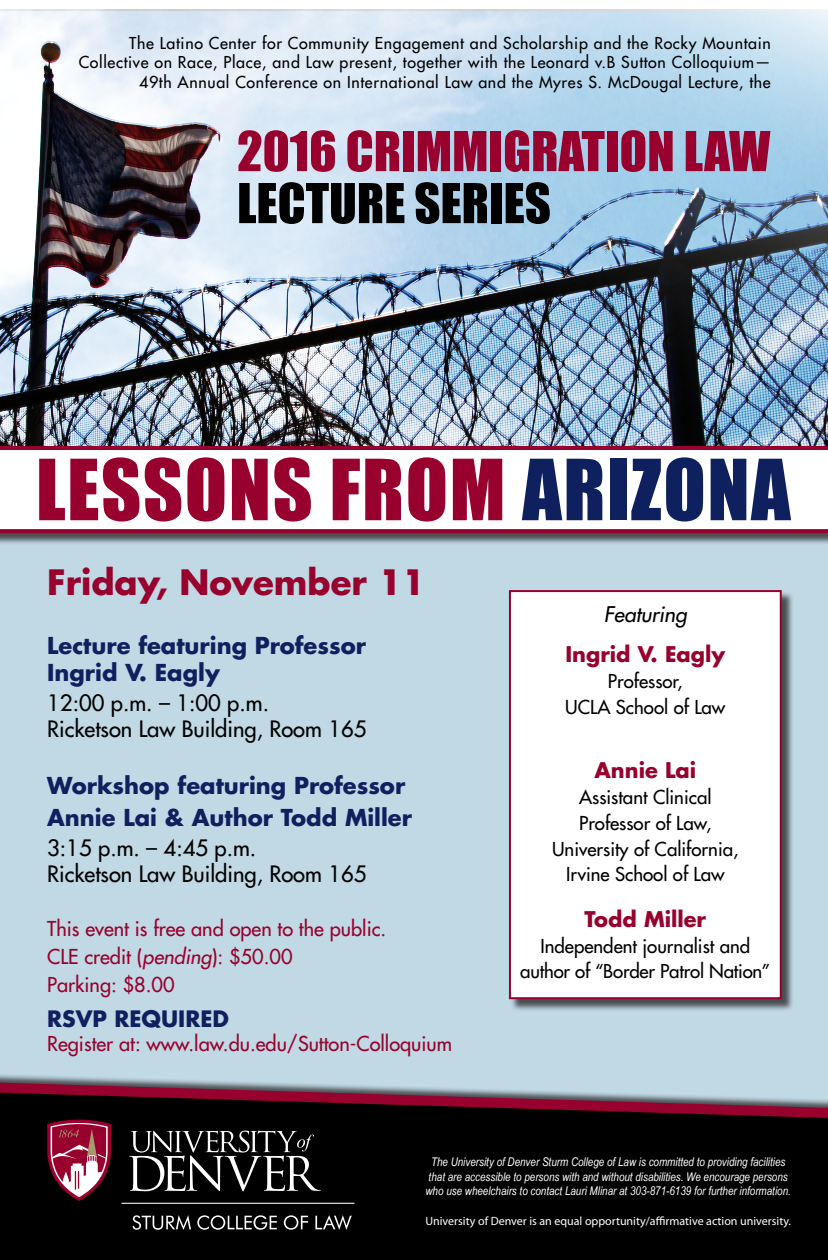
<style>
.page{position:relative;width:828px;height:1260px;background:#fff}
.page>*{position:absolute;margin:0;border:0;box-sizing:border-box;transform-origin:0 0}
.t1{font:77.9px "Impact";letter-spacing:.02em;color:#98012d}
.t2{font:50.8px "Impact";color:#98012d}
.t3{font:50.8px "Impact";color:#000}
.t4{font:700 34px "Futura Std";color:#98012d}
.t5{font:700 22.7px/27.2px "Futura Std";color:#0f205f}
.t6{font:500 22px/26.1px "Futura Std";color:#000}
.t7{font:700 22px "Futura Std";color:#0f205f}
.t8{font:700 21px "Futura Std";color:#98012d}
.t9{font:italic 500 21px "Futura Std";color:#000}
.t10{font:500 20px/28px "Futura Std";color:#98012d}
.t11{font:500 18.7px/25.7px "Futura Std";color:#000;text-align:center}
.t12{font:500 16px/19.2px "Futura Std";letter-spacing:.04em;color:#000;text-align:right}
.t13{font:italic 12px/14.4px "Arial Narrow";color:#fff;text-align:center}
.t14{font:12px "Myriad Pro";color:#fff}
.s1{color:#0f205f}
.s2{font-style:italic}
</style>
<div class="page">
<div style="left:0;top:513px;width:828px;height:639px;background:#c0d9e4"></div>
<svg style="left:0;top:1076px;width:828px;height:184px;background:#1d161a"></svg>
<hr style="left:122px;top:1203px;width:232px;height:1px;background:#fff">
<svg style="left:132px;top:1215px;width:59px;height:15px"></svg>
<svg style="left:197px;top:1215px;width:80px;height:15px"></svg>
<svg style="left:284px;top:1215px;width:24px;height:15px"></svg>
<svg style="left:315px;top:1215px;width:37px;height:15px"></svg>
<svg style="left:129px;top:1131px;width:192px;height:60px;background:#383838"></svg>
<svg style="left:47px;top:1120px;width:64px;height:81px;background:#923f55"></svg>
<img style="left:0;top:12px;width:828px;height:434px">
<div style="left:510px;top:592px;width:284px;height:420px;background:#231f20;opacity:.75"></div>
<div style="left:509px;top:590px;width:273px;height:409px;background:#fff;border:2px solid #98012d"></div>
<div style="left:0;top:448px;width:828px;height:97px;background:#231f20;opacity:.75"></div>
<svg style="left:0;top:446px;width:828px;height:87px"></svg>
<p class="t12" style="left:79px;top:34px;width:694px">The Latino Center for Community Engagement and Scholarship and the Rocky Mountain<br>Collective on Race, Place, and Law present, together with the Leonard v.B Sutton Colloquium—<br>49th Annual Conference on International Law and the Myres S. McDougal Lecture, the</p>
<h2 class="t2" style="left:237px;top:112px;width:535px">2016 CRIMMIGRATION LAW</h2>
<h2 class="t3" style="left:237px;top:164px;width:315px">LECTURE SERIES</h2>
<h1 class="t1" style="left:36px;top:429px;width:756px">LESSONS FROM <span class="s1">ARIZONA</span></h1>
<h3 class="t4" style="left:47px;top:560px;width:380px">Friday, November 11</h3>
<h3 class="t5" style="left:47px;top:631px;width:320px">Lecture featuring Professor<br>Ingrid V. Eagly</h3>
<h3 class="t6" style="left:47px;top:690px;width:321px">12:00 p.m. – 1:00 p.m.<br>Ricketson Law Building, Room 165</h3>
<h3 class="t5" style="left:47px;top:770px;width:366px;line-height:31.8px">Workshop featuring Professor<br>Annie Lai &amp; Author Todd Miller</h3>
<h3 class="t6" style="left:47px;top:835px;width:321px">3:15 p.m. – 4:45 p.m.<br>Ricketson Law Building, Room 165</h3>
<p class="t10" style="left:47px;top:915px;width:341px">This event is free and open to the public.<br>CLE credit (<span class="s2">pending</span>): $50.00<br>Parking: $8.00</p>
<h3 class="t7" style="left:47px;top:1004px;width:183px">RSVP REQUIRED</h3>
<p class="t10" style="left:47px;top:1030px;width:406px">Register at: www.law.du.edu/Sutton-Colloquium</p>
<h3 class="t9" style="left:604px;top:601px;width:85px">Featuring</h3>
<h3 class="t8" style="left:565px;top:640px;width:161px">Ingrid V. Eagly</h3>
<p class="t11" style="left:565px;top:668px;width:162px">Professor,<br>UCLA School of Law</p>
<h3 class="t8" style="left:594px;top:757px;width:103px">Annie Lai</h3>
<p class="t11" style="left:552px;top:784px;width:188px">Assistant Clinical<br>Professor of Law,<br>University of California,<br>Irvine School of Law</p>
<h3 class="t8" style="left:585px;top:905px;width:123px">Todd Miller</h3>
<p class="t11" style="left:520px;top:933px;width:252px">Independent journalist and author of “Border Patrol Nation”</p>
<p class="t13" style="left:426px;top:1155px;width:367px">The University of Denver Sturm College of Law is committed to providing facilities that are accessible to persons with and without disabilities. We encourage persons who use wheelchairs to contact Lauri Mlinar at 303-871-6139 for further information.</p>
<p class="t14" style="left:425px;top:1213px;width:367px">University of Denver is an equal opportunity/affirmative action university.</p>
</div>
